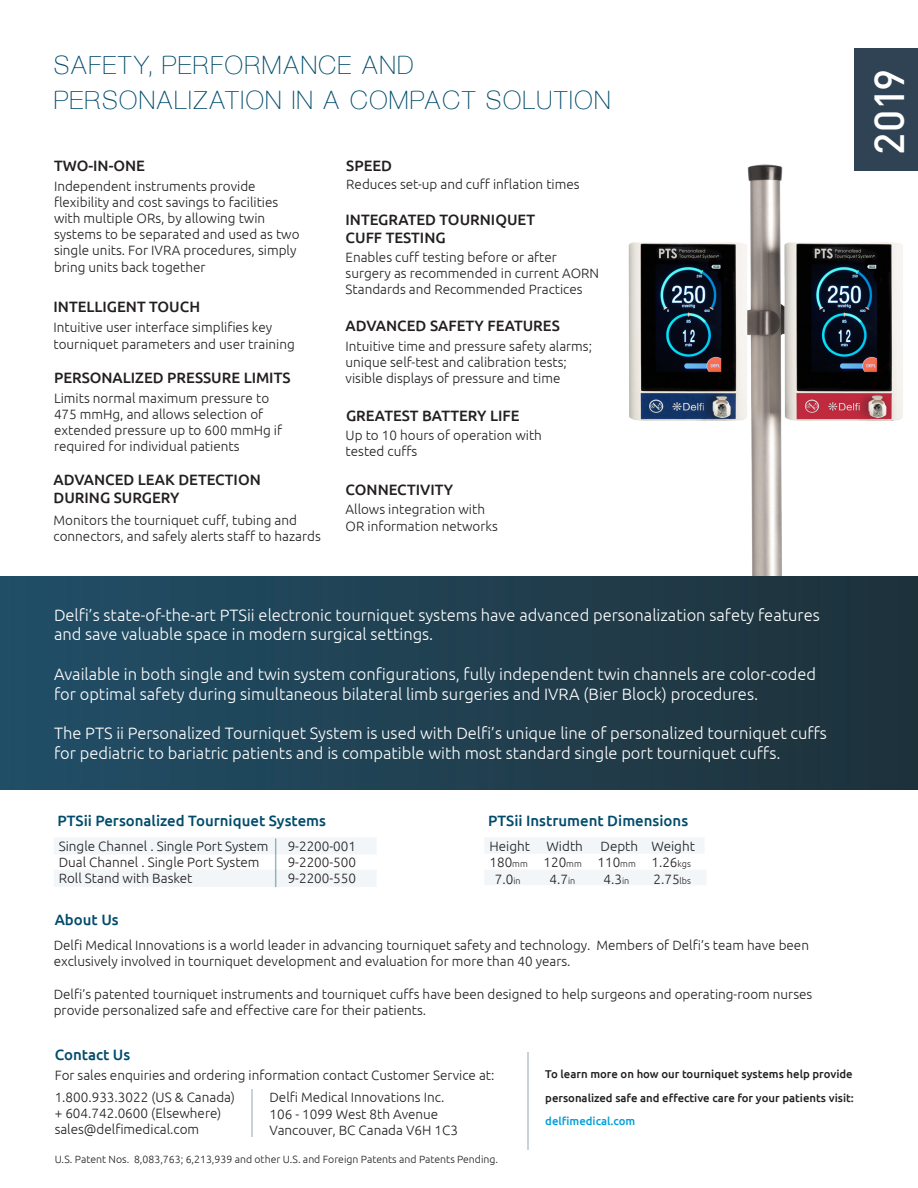
<style>
.page{position:relative;width:918px;height:1188px;background:#fff}
.page>*{position:absolute;margin:0;border:0;box-sizing:border-box;transform-origin:0 0}
.t1{font:500 41.55px "DIN";color:#fff}
.t2{font:25.35px "Aovel Sans";letter-spacing:.07em;color:#004b6c}
.t3{font:300 16.5px/19.8px "Ubuntu";color:#fff}
.t4{font:500 15px/18px "Ubuntu";color:#231f20}
.t5{font:500 15px "Ubuntu";color:#004b6c}
.t6{font:300 13.5px/16.2px "Ubuntu";color:#231f20}
.t7{font:500 11.4px/23.4px "Ubuntu";color:#231f20}
.t8{font:500 11.4px "Ubuntu";color:#009fda}
.t9{font:300 10.5px "Ubuntu";color:#231f20}
.s1{font-size:9px}
</style>
<div class="page">
<img style="left:628px;top:165px;width:275px;height:411px">
<hr style="left:527px;top:1052px;width:2px;height:98px;background:#4b6886">
<hr style="left:251px;top:1090px;width:2px;height:47px;background:#4b6886">
<hr style="left:275px;top:838px;width:1px;height:49px;background:#004b6c">
<div style="left:54px;top:837px;width:323px;height:18px;background:#f3f6f8"></div>
<div style="left:54px;top:870px;width:323px;height:17px;background:#f3f6f8"></div>
<div style="left:0;top:576px;width:918px;height:214px;background:linear-gradient(to right,#214f67,#1e313a)"></div>
<div style="left:855px;top:49px;width:63px;height:122px;background:#304354"></div>
<div style="left:484px;top:837px;width:221px;height:17px;background:#f3f6f8"></div>
<div style="left:484px;top:870px;width:223px;height:15px;background:#f3f6f8"></div>
<p class="t2" style="left:54px;top:50px;width:361px">SAFETY, PERFORMANCE AND</p>
<p class="t2" style="left:54px;top:85px;width:558px">PERSONALIZATION IN A COMPACT SOLUTION</p>
<p class="t4" style="left:54px;top:156px;width:93px">TWO-IN-ONE</p>
<p class="t6" style="left:54px;top:177px;width:247px">Independent instruments provide flexibility and cost savings to facilities with multiple ORs, by allowing twin systems to be separated and used as two single units. For IVRA procedures, simply bring units back together</p>
<p class="t4" style="left:54px;top:297px;width:148px">INTELLIGENT TOUCH</p>
<p class="t6" style="left:54px;top:319px;width:243px">Intuitive user interface simplifies key tourniquet parameters and user training</p>
<p class="t4" style="left:54px;top:368px;width:238px">PERSONALIZED PRESSURE LIMITS</p>
<p class="t6" style="left:54px;top:390px;width:217px">Limits normal maximum pressure to</p>
<p class="t6" style="left:54px;top:406px;width:230px">475 mmHg, and allows selection of extended pressure up to 600 mmHg if required for individual patients</p>
<p class="t4" style="left:54px;top:470px;width:209px">ADVANCED LEAK DETECTION<br>DURING SURGERY</p>
<p class="t6" style="left:54px;top:512px;width:269px">Monitors the tourniquet cuff, tubing and connectors, and safely alerts staff to hazards</p>
<p class="t4" style="left:346px;top:156px;width:47px">SPEED</p>
<p class="t6" style="left:346px;top:176px;width:235px">Reduces set-up and cuff inflation times</p>
<p class="t4" style="left:346px;top:210px;width:191px">INTEGRATED TOURNIQUET<br>CUFF TESTING</p>
<p class="t6" style="left:346px;top:249px;width:255px">Enables cuff testing before or after surgery as recommended in current AORN<br>Standards and Recommended Practices</p>
<p class="t4" style="left:346px;top:316px;width:216px">ADVANCED SAFETY FEATURES</p>
<p class="t6" style="left:346px;top:337px;width:248px">Intuitive time and pressure safety alarms; unique self-test and calibration tests; visible displays of pressure and time</p>
<p class="t4" style="left:346px;top:406px;width:175px">GREATEST BATTERY LIFE</p>
<p class="t6" style="left:346px;top:427px;width:198px">Up to 10 hours of operation with</p>
<p class="t6" style="left:346px;top:443px;width:73px">tested cuffs</p>
<p class="t4" style="left:346px;top:480px;width:109px">CONNECTIVITY</p>
<p class="t6" style="left:346px;top:501px;width:141px">Allows integration with</p>
<p class="t6" style="left:346px;top:517px;width:154px">OR information networks</p>
<p class="t1" style="left:863px;top:155px;width:87px;rotate:-90deg">2019</p>
<p class="t3" style="left:54px;top:604px;width:767px">Delfi’s state-of-the-art PTSii electronic tourniquet systems have advanced personalization safety features and save valuable space in modern surgical settings.</p>
<p class="t3" style="left:54px;top:664px;width:764px">Available in both single and twin system configurations, fully independent twin channels are color-coded for optimal safety during simultaneous bilateral limb surgeries and IVRA (Bier Block) procedures.</p>
<p class="t3" style="left:54px;top:723px;width:775px">The PTS ii Personalized Tourniquet System is used with Delfi’s unique line of personalized tourniquet cuffs for pediatric to bariatric patients and is compatible with most standard single port tourniquet cuffs.</p>
<p class="t5" style="left:58px;top:811px;width:270px">PTSii Personalized Tourniquet Systems</p>
<p class="t6" style="left:288px;top:838px;width:70px">9-2200-001</p>
<p class="t6" style="left:288px;top:854px;width:70px">9-2200-500</p>
<p class="t6" style="left:288px;top:870px;width:70px">9-2200-550</p>
<p class="t5" style="left:55px;top:910px;width:66px">About Us</p>
<p class="t6" style="left:59px;top:838px;width:211px">Single Channel . Single Port System</p>
<p class="t6" style="left:59px;top:854px;width:202px">Dual Channel . Single Port System</p>
<p class="t6" style="left:59px;top:870px;width:135px">Roll Stand with Basket</p>
<p class="t5" style="left:488px;top:811px;width:201px">PTSii Instrument Dimensions</p>
<p class="t6" style="left:489px;top:838px;width:95px">Height Width</p>
<p class="t6" style="left:601px;top:838px;width:96px">Depth Weight</p>
<p class="t6" style="left:489px;top:854px;width:203px">180<span class="s1">mm</span> 120<span class="s1">mm</span> 110<span class="s1">mm</span> 1.26<span class="s1">kgs</span></p>
<p class="t6" style="left:495px;top:870px;width:27px">7.0<span class="s1">in</span></p>
<p class="t6" style="left:550px;top:870px;width:27px">4.7<span class="s1">in</span></p>
<p class="t6" style="left:604px;top:870px;width:27px">4.3<span class="s1">in</span></p>
<p class="t6" style="left:654px;top:870px;width:39px">2.75<span class="s1">lbs</span></p>
<p class="t6" style="left:54px;top:937px;width:757px">Delfi Medical Innovations is a world leader in advancing tourniquet safety and technology. Members of Delfi’s team have been exclusively involved in tourniquet development and evaluation for more than 40 years.</p>
<p class="t6" style="left:54px;top:985px;width:760px">Delfi’s patented tourniquet instruments and tourniquet cuffs have been designed to help surgeons and operating-room nurses provide personalized safe and effective care for their patients.</p>
<p class="t5" style="left:55px;top:1045px;width:77px">Contact Us</p>
<p class="t6" style="left:55px;top:1067px;width:441px">For sales enquiries and ordering information contact Customer Service at:</p>
<p class="t6" style="left:55px;top:1089px;width:182px">1.800.933.3022 (US &amp; Canada)</p>
<p class="t6" style="left:55px;top:1105px;width:168px">+ 604.742.0600 (Elsewhere)</p>
<p class="t6" style="left:55px;top:1121px;width:146px">sales@delfimedical.com</p>
<p class="t6" style="left:270px;top:1089px;width:176px">Delfi Medical Innovations Inc.</p>
<p class="t6" style="left:270px;top:1105px;width:170px">106 - 1099 West 8th Avenue</p>
<p class="t6" style="left:270px;top:1122px;width:190px">Vancouver, BC Canada V6H 1C3</p>
<p class="t9" style="left:55px;top:1153px;width:445px">U.S. Patent Nos. 8,083,763; 6,213,939 and other U.S. and Foreign Patents and Patents Pending.</p>
<p class="t7" style="left:545px;top:1062px;width:310px">To learn more on how our tourniquet systems help provide personalized safe and effective care for your patients visit:</p>
<p class="t8" style="left:545px;top:1114px;width:92px">delfimedical.com</p>
</div>
